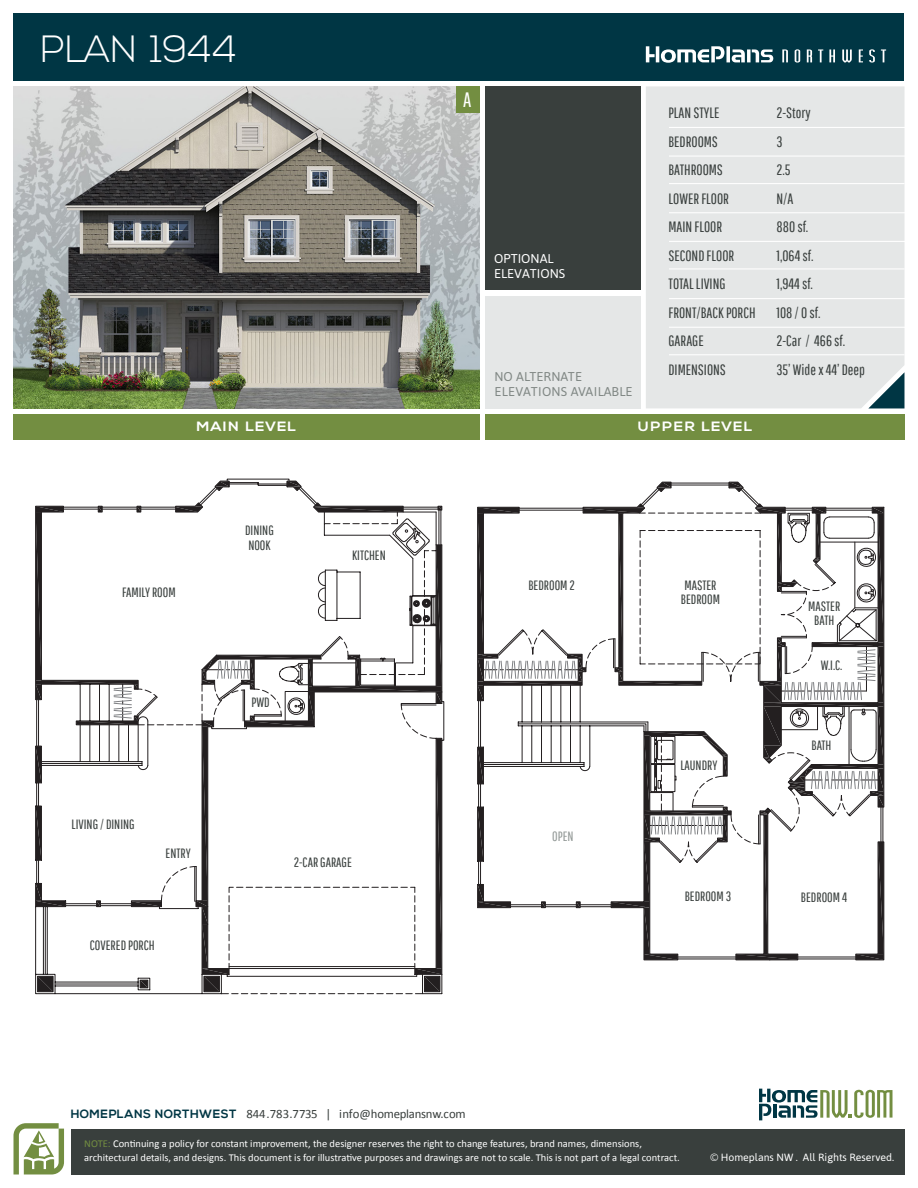
<style>
.page{position:relative;width:918px;height:1188px;background:#fff}
.page>*{position:absolute;margin:0;border:0;box-sizing:border-box;transform-origin:0 0}
.t1{font:300 37.95px "Nexa";color:#fff}
.t2{font:20.85px "Pathway Gothic One";color:#fff}
.t3{font:15px "Pathway Gothic One";color:#393f3d}
.t4{font:13.5px/13.5px "Pathway Gothic One";color:#393f3d}
.t5{font:700 13.5px "Nexa";letter-spacing:.09em;color:#fff;scale:1.11 1}
.t6{font:700 13.5px "Nexa";letter-spacing:.06em;color:#fff;scale:1.11 1}
.t7{font:13.5px "Pathway Gothic One";color:#939997}
.t8{font:12.75px "Calibri";letter-spacing:-.02em;color:#393f3d}
.t9{font:12.75px "Asap";letter-spacing:.02em;color:#808784}
.t10{font:12.75px "Asap";color:#fff}
.t11{font:12.75px "Asap";color:#808784}
.t12{font:10.5px/13.5px "Calibri";color:#fff}
.t13{font:10.5px "Asap";color:#fff}
.s1{font-family:"Nexa";font-weight:700;font-size:12px;color:#003644}
.s2{color:#738e41}
</style>
<div class="page">
<div style="left:14px;top:14px;width:890px;height:67px;background:#003644"></div>
<div style="left:71px;top:1129px;width:833px;height:45px;background:#393f3d"></div>
<svg style="left:14px;top:1123px;width:50px;height:52px"></svg>
<svg style="left:759px;top:1089px;width:134px;height:31px"></svg>
<svg style="left:818px;top:49px;width:5px;height:13px"></svg>
<svg style="left:842px;top:49px;width:10px;height:13px"></svg>
<svg style="left:869px;top:49px;width:6px;height:14px"></svg>
<svg style="left:795px;top:49px;width:5px;height:14px"></svg>
<svg style="left:807px;top:49px;width:5px;height:13px"></svg>
<svg style="left:829px;top:49px;width:6px;height:13px"></svg>
<svg style="left:859px;top:49px;width:4px;height:13px"></svg>
<svg style="left:782px;top:49px;width:6px;height:13px"></svg>
<svg style="left:881px;top:49px;width:5px;height:13px"></svg>
<svg style="left:646px;top:46px;width:127px;height:17px"></svg>
<img style="left:14px;top:86px;width:466px;height:322px">
<div style="left:456px;top:86px;width:23px;height:27px;background:#738e41"></div>
<div style="left:646px;top:86px;width:258px;height:322px;background:#e5e7e7"></div>
<hr style="left:669px;top:127px;width:240px;height:1px;background:#fff">
<hr style="left:669px;top:156px;width:240px;height:1px;background:#fff">
<hr style="left:669px;top:183px;width:236px;height:1px;background:#fff">
<svg style="left:868px;top:372px;width:36px;height:36px"></svg>
<hr style="left:669px;top:212px;width:240px;height:1px;background:#fff">
<hr style="left:669px;top:241px;width:240px;height:1px;background:#fff">
<hr style="left:669px;top:268px;width:236px;height:1px;background:#fff">
<hr style="left:669px;top:298px;width:240px;height:1px;background:#fff">
<hr style="left:669px;top:327px;width:240px;height:1px;background:#fff">
<hr style="left:669px;top:354px;width:236px;height:1px;background:#fff">
<div style="left:485px;top:414px;width:419px;height:25px;background:#738e41"></div>
<div style="left:14px;top:414px;width:466px;height:25px;background:#738e41"></div>
<div style="left:485px;top:296px;width:155px;height:113px;background:#e5e7e7"></div>
<div style="left:485px;top:86px;width:155px;height:204px;background:#393f3d"></div>
<svg style="left:36px;top:481px;width:407px;height:511px"></svg>
<svg style="left:477px;top:482px;width:407px;height:478px"></svg>
<svg style="left:497px;top:609px;width:380px;height:254px"></svg>
<p class="t1" style="left:40px;top:28px;width:198px">PLAN 1944</p>
<p class="t2" style="left:463px;top:87px;width:10px">A</p>
<p class="t10" style="left:494px;top:251px;width:61px">OPTIONAL</p>
<p class="t10" style="left:494px;top:266px;width:73px">ELEVATIONS</p>
<p class="t11" style="left:495px;top:369px;width:89px">NO ALTERNATE</p>
<p class="t9" style="left:495px;top:384px;width:139px">ELEVATIONS AVAILABLE</p>
<p class="t3" style="left:669px;top:104px;width:53px">PLAN STYLE</p>
<p class="t3" style="left:777px;top:104px;width:36px">2-Story</p>
<p class="t3" style="left:669px;top:132px;width:51px">BEDROOMS</p>
<p class="t3" style="left:777px;top:132px;width:8px">3</p>
<p class="t3" style="left:669px;top:161px;width:56px">BATHROOMS</p>
<p class="t3" style="left:777px;top:161px;width:16px">2.5</p>
<p class="t3" style="left:669px;top:189px;width:62px">LOWER FLOOR</p>
<p class="t3" style="left:777px;top:189px;width:19px">N/A</p>
<p class="t3" style="left:669px;top:218px;width:55px">MAIN FLOOR</p>
<p class="t3" style="left:777px;top:218px;width:33px">880 sf.</p>
<p class="t3" style="left:669px;top:246px;width:67px">SECOND FLOOR</p>
<p class="t3" style="left:777px;top:246px;width:39px">1,064 sf.</p>
<p class="t3" style="left:669px;top:275px;width:59px">TOTAL LIVING</p>
<p class="t3" style="left:777px;top:275px;width:38px">1,944 sf.</p>
<p class="t3" style="left:669px;top:303px;width:89px">FRONT/BACK PORCH</p>
<p class="t3" style="left:777px;top:303px;width:45px">108 / 0 sf.</p>
<p class="t3" style="left:669px;top:332px;width:37px">GARAGE</p>
<p class="t3" style="left:777px;top:332px;width:70px">2-Car / 466 sf.</p>
<p class="t3" style="left:669px;top:360px;width:59px">DIMENSIONS</p>
<p class="t3" style="left:777px;top:360px;width:90px">35’ Wide x 44’ Deep</p>
<p class="t6" style="left:197px;top:419px;width:91px">MAIN LEVEL</p>
<p class="t5" style="left:638px;top:419px;width:105px">UPPER LEVEL</p>
<p class="t4" style="left:122px;top:585px;width:55px">FAMILY ROOM</p>
<p class="t4" style="left:72px;top:817px;width:65px">LIVING / DINING</p>
<p class="t4" style="left:166px;top:846px;width:27px">ENTRY</p>
<p class="t4" style="left:90px;top:938px;width:66px">COVERED PORCH</p>
<p class="t4" style="left:245px;top:523px;width:30px">DINING</p>
<p class="t4" style="left:248px;top:538px;width:24px">NOOK</p>
<p class="t4" style="left:252px;top:695px;width:20px">PWD</p>
<p class="t4" style="left:352px;top:548px;width:35px">KITCHEN</p>
<p class="t4" style="left:294px;top:855px;width:60px">2-CAR GARAGE</p>
<p class="t4" style="left:528px;top:579px;width:48px">BEDROOM 2</p>
<p class="t7" style="left:552px;top:828px;width:23px">OPEN</p>
<p class="t4" style="left:681px;top:579px;width:41px">MASTER<br>BEDROOM</p>
<p class="t4" style="left:680px;top:758px;width:39px">LAUNDRY</p>
<p class="t4" style="left:685px;top:889px;width:48px">BEDROOM 3</p>
<p class="t4" style="left:808px;top:600px;width:34px;text-align:center">MASTER<br>BATH</p>
<p class="t4" style="left:821px;top:658px;width:23px">W.I.C.</p>
<p class="t4" style="left:812px;top:738px;width:22px">BATH</p>
<p class="t4" style="left:801px;top:890px;width:48px">BEDROOM 4</p>
<p class="t8" style="left:71px;top:1106px;width:396px"><span class="s1">HOMEPLANS NORTHWEST</span> 844.783.7735 | info@homeplansnw.com</p>
<p class="t12" style="left:84px;top:1137px;width:597px"><span class="s2">NOTE:</span> Continuing a policy for constant improvement, the designer reserves the right to change features, brand names, dimensions, architectural details, and designs. This document is for illustrative purposes and drawings are not to scale. This is not part of a legal contract.</p>
<p class="t13" style="left:710px;top:1151px;width:185px">© Homeplans NW . All Rights Reserved.</p>
</div>
